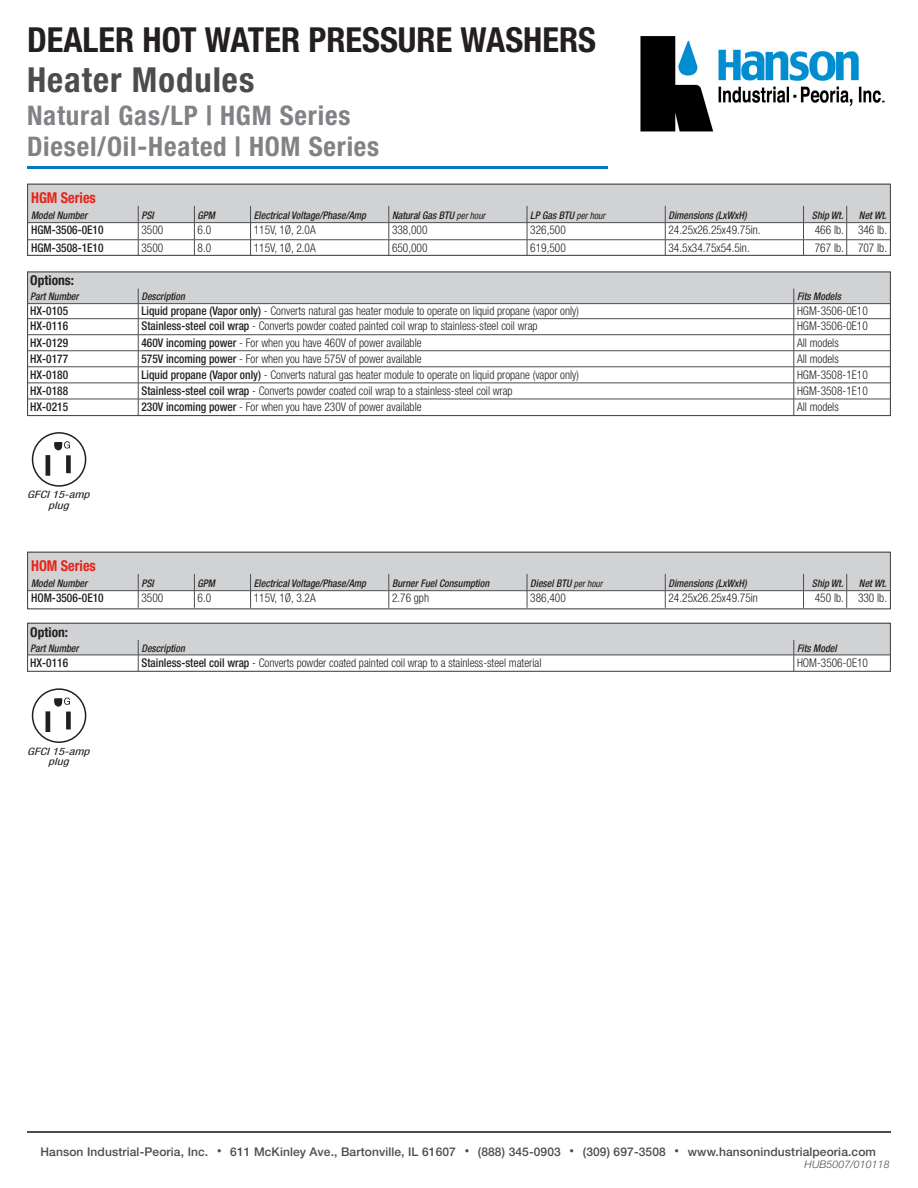
<style>
.page{position:relative;width:918px;height:1188px;background:#fff}
.page>*{position:absolute;margin:0;border:0;box-sizing:border-box;transform-origin:0 0}
.t1{font:700 condensed 34.5px "Helvetica Neue LT Std";color:#231f20}
.t2{font:700 condensed 34.5px "Helvetica Neue LT Std";letter-spacing:.03em;color:#4b4c4d}
.t3{font:700 condensed 27px "Helvetica Neue LT Std";letter-spacing:.03em;color:#808285}
.t4{font:700 condensed 15px "Helvetica Neue LT Std";color:#e72419;scale:.95 1}
.t5{font:700 condensed 13.5px "Helvetica Neue LT Std";color:#231f20}
.t6{font:300 condensed 12px "Helvetica Neue LT Std";color:#231f20;scale:.95 1}
.t7{font:500 12px "Helvetica Neue LT Std";letter-spacing:.01em;color:#4b4c4d}
.t8{font:500 condensed 12px "Helvetica Neue LT Std";color:#231f20;scale:.95 1}
.t9{font:italic 500 condensed 10.5px "Helvetica Neue LT Std";color:#231f20;scale:.95 1}
.t10{font:italic 300 10.5px "Helvetica Neue LT Std";letter-spacing:.01em;color:#4b4c4d}
.t11{font:italic condensed 10.2px/10.5px "Helvetica Neue LT Std";color:#231f20;text-align:center;scale:1.25 1}
.s1{font-weight:400;font-size:9.75px}
.s2{font-weight:500}
.s3{font-size:9px}
</style>
<div class="page">
<img style="left:640px;top:36px;width:245px;height:96px">
<hr style="left:27px;top:1131px;width:864px;height:2px;background:#4b4c4d">
<hr style="left:27px;top:166px;width:581px;height:2px;background:#0079c2">
<svg style="left:29px;top:186px;width:860px;height:68px"></svg>
<div style="left:27px;top:184px;width:864px;height:72px;border:1px solid #4b4c4d"></div>
<svg style="left:29px;top:273px;width:860px;height:141px"></svg>
<div style="left:27px;top:271px;width:864px;height:145px;border:1px solid #4b4c4d"></div>
<div style="left:32px;top:688px;width:54px;height:55px;border:2px solid #231f20;border-radius:50%"></div>
<div style="left:66px;top:712px;width:5px;height:17px;border:2px solid #231f20"></div>
<svg style="left:50px;top:697px;width:20px;height:34px"></svg>
<div style="left:46px;top:711px;width:4px;height:21px;border:2px solid #231f20"></div>
<svg style="left:29px;top:554px;width:860px;height:53px"></svg>
<div style="left:27px;top:552px;width:864px;height:57px;border:1px solid #4b4c4d"></div>
<svg style="left:29px;top:625px;width:860px;height:45px"></svg>
<div style="left:27px;top:623px;width:864px;height:49px;border:1px solid #4b4c4d"></div>
<div style="left:32px;top:432px;width:54px;height:55px;border:2px solid #231f20;border-radius:50%"></div>
<div style="left:66px;top:455px;width:5px;height:18px;border:2px solid #231f20"></div>
<svg style="left:50px;top:441px;width:20px;height:34px"></svg>
<div style="left:46px;top:455px;width:4px;height:21px;border:2px solid #231f20"></div>
<h1 class="t1" style="left:27px;top:18px;width:571px">DEALER HOT WATER PRESSURE WASHERS</h1>
<p class="t2" style="left:27px;top:58px;width:229px">Heater Modules</p>
<p class="t3" style="left:27px;top:99px;width:325px">Natural Gas/LP | HGM Series</p>
<p class="t3" style="left:27px;top:130px;width:354px">Diesel/Oil-Heated | HOM Series</p>
<p class="t4" style="left:31px;top:188px;width:70px">HGM Series</p>
<p class="t9" style="left:31px;top:209px;width:61px">Model Number</p>
<p class="t9" style="left:141px;top:209px;width:15px">PSI</p>
<p class="t9" style="left:198px;top:209px;width:20px">GPM</p>
<p class="t9" style="left:254px;top:209px;width:120px">Electrical Voltage/Phase/Amp</p>
<p class="t9" style="left:392px;top:209px;width:100px">Natural Gas BTU <span class="s1">per hour</span></p>
<p class="t9" style="left:530px;top:209px;width:80px">LP Gas BTU <span class="s1">per hour</span></p>
<p class="t9" style="left:669px;top:209px;width:84px">Dimensions (LxWxH)</p>
<p class="t9" style="left:812px;top:209px;width:35px">Ship Wt.</p>
<p class="t9" style="left:859px;top:209px;width:31px">Net Wt.</p>
<p class="t8" style="left:31px;top:223px;width:78px">HGM-3506-0E10</p>
<p class="t6" style="left:141px;top:223px;width:25px">3500</p>
<p class="t6" style="left:198px;top:223px;width:16px">6.0</p>
<p class="t6" style="left:254px;top:223px;width:67px">115V, 1Ø, 2.0A</p>
<p class="t6" style="left:392px;top:223px;width:39px">338,000</p>
<p class="t6" style="left:530px;top:223px;width:39px">326,500</p>
<p class="t6" style="left:669px;top:223px;width:99px">24.25x26.25x49.75in.</p>
<p class="t6" style="left:815px;top:223px;width:32px">466 lb.</p>
<p class="t6" style="left:858px;top:223px;width:32px">346 lb.</p>
<p class="t8" style="left:31px;top:240px;width:78px">HGM-3508-1E10</p>
<p class="t6" style="left:141px;top:240px;width:25px">3500</p>
<p class="t6" style="left:198px;top:240px;width:16px">8.0</p>
<p class="t6" style="left:254px;top:240px;width:67px">115V, 1Ø, 2.0A</p>
<p class="t6" style="left:392px;top:240px;width:39px">650,000</p>
<p class="t6" style="left:530px;top:240px;width:39px">619,500</p>
<p class="t6" style="left:669px;top:240px;width:87px">34.5x34.75x54.5in.</p>
<p class="t6" style="left:815px;top:240px;width:32px">767 lb.</p>
<p class="t6" style="left:858px;top:240px;width:32px">707 lb.</p>
<p class="t5" style="left:30px;top:272px;width:45px">Options:</p>
<p class="t9" style="left:30px;top:290px;width:52px">Part Number</p>
<p class="t9" style="left:141px;top:290px;width:47px">Description</p>
<p class="t9" style="left:797px;top:290px;width:48px">Fits Models</p>
<p class="t8" style="left:30px;top:304px;width:41px">HX-0105</p>
<p class="t6" style="left:141px;top:304px;width:462px"><span class="s2">Liquid propane (Vapor only)</span> - Converts natural gas heater module to operate on liquid propane (vapor only)</p>
<p class="t6" style="left:797px;top:304px;width:76px">HGM-3506-0E10</p>
<p class="t8" style="left:30px;top:319px;width:41px">HX-0116</p>
<p class="t6" style="left:141px;top:319px;width:418px"><span class="s2">Stainless-steel coil wrap</span> - Converts powder coated painted coil wrap to stainless-steel coil wrap</p>
<p class="t6" style="left:797px;top:319px;width:76px">HGM-3506-0E10</p>
<p class="t8" style="left:30px;top:335px;width:41px">HX-0129</p>
<p class="t6" style="left:141px;top:335px;width:296px"><span class="s2">460V incoming power</span> - For when you have 460V of power available</p>
<p class="t6" style="left:797px;top:335px;width:45px">All models</p>
<p class="t8" style="left:30px;top:351px;width:41px">HX-0177</p>
<p class="t6" style="left:141px;top:351px;width:296px"><span class="s2">575V incoming power</span> - For when you have 575V of power available</p>
<p class="t6" style="left:797px;top:351px;width:45px">All models</p>
<p class="t8" style="left:30px;top:367px;width:41px">HX-0180</p>
<p class="t6" style="left:141px;top:367px;width:462px"><span class="s2">Liquid propane (Vapor only)</span> - Converts natural gas heater module to operate on liquid propane (vapor only)</p>
<p class="t6" style="left:797px;top:367px;width:76px">HGM-3508-1E10</p>
<p class="t8" style="left:30px;top:383px;width:41px">HX-0188</p>
<p class="t6" style="left:141px;top:384px;width:392px"><span class="s2">Stainless-steel coil wrap</span> - Converts powder coated coil wrap to a stainless-steel coil wrap</p>
<p class="t6" style="left:797px;top:384px;width:76px">HGM-3508-1E10</p>
<p class="t8" style="left:30px;top:399px;width:41px">HX-0215</p>
<p class="t6" style="left:141px;top:400px;width:296px"><span class="s2">230V incoming power</span> - For when you have 230V of power available</p>
<p class="t6" style="left:797px;top:400px;width:45px">All models</p>
<p class="t11" style="left:27px;top:490px;width:51px">GFCI 15-amp plug</p>
<p class="t4" style="left:31px;top:556px;width:70px">HOM Series</p>
<p class="t9" style="left:31px;top:577px;width:61px">Model Number</p>
<p class="t9" style="left:141px;top:577px;width:15px">PSI</p>
<p class="t9" style="left:198px;top:577px;width:20px">GPM</p>
<p class="t9" style="left:254px;top:577px;width:120px">Electrical Voltage/Phase/Amp</p>
<p class="t9" style="left:392px;top:577px;width:104px">Burner Fuel Consumption</p>
<p class="t9" style="left:530px;top:577px;width:78px">Diesel BTU <span class="s1">per hour</span></p>
<p class="t9" style="left:669px;top:577px;width:84px">Dimensions (LxWxH)</p>
<p class="t9" style="left:812px;top:577px;width:35px">Ship Wt.</p>
<p class="t9" style="left:859px;top:577px;width:31px">Net Wt.</p>
<p class="t8" style="left:31px;top:591px;width:78px">HOM-3506-0E10</p>
<p class="t6" style="left:141px;top:591px;width:25px">3500</p>
<p class="t6" style="left:198px;top:591px;width:16px">6.0</p>
<p class="t6" style="left:254px;top:591px;width:67px">115V, 1Ø, 3.2A</p>
<p class="t6" style="left:392px;top:591px;width:41px">2.76 gph</p>
<p class="t6" style="left:530px;top:591px;width:39px">386,400</p>
<p class="t6" style="left:669px;top:591px;width:96px">24.25x26.25x49.75in</p>
<p class="t6" style="left:815px;top:591px;width:32px">450 lb.</p>
<p class="t6" style="left:858px;top:591px;width:32px">330 lb.</p>
<p class="t5" style="left:30px;top:624px;width:39px">Option:</p>
<p class="t9" style="left:30px;top:642px;width:52px">Part Number</p>
<p class="t9" style="left:141px;top:642px;width:47px">Description</p>
<p class="t9" style="left:797px;top:642px;width:43px">Fits Model</p>
<p class="t8" style="left:30px;top:655px;width:41px">HX-0116</p>
<p class="t6" style="left:141px;top:656px;width:423px"><span class="s2">Stainless-steel coil wrap</span> - Converts powder coated painted coil wrap to a stainless-steel material</p>
<p class="t6" style="left:797px;top:656px;width:76px">HOM-3506-0E10</p>
<p class="t11" style="left:27px;top:746px;width:51px">GFCI 15-amp plug</p>
<p class="t7" style="left:40px;top:1144px;width:837px">Hanson Industrial-Peoria, Inc. <span class="s3">•</span> 611 McKinley Ave., Bartonville, IL 61607 <span class="s3">•</span> (888) 345-0903 <span class="s3">•</span> (309) 697-3508 <span class="s3">•</span> www.hansonindustrialpeoria.com</p>
<p class="t10" style="left:805px;top:1159px;width:87px">HUB5007/010118</p>
</div>
